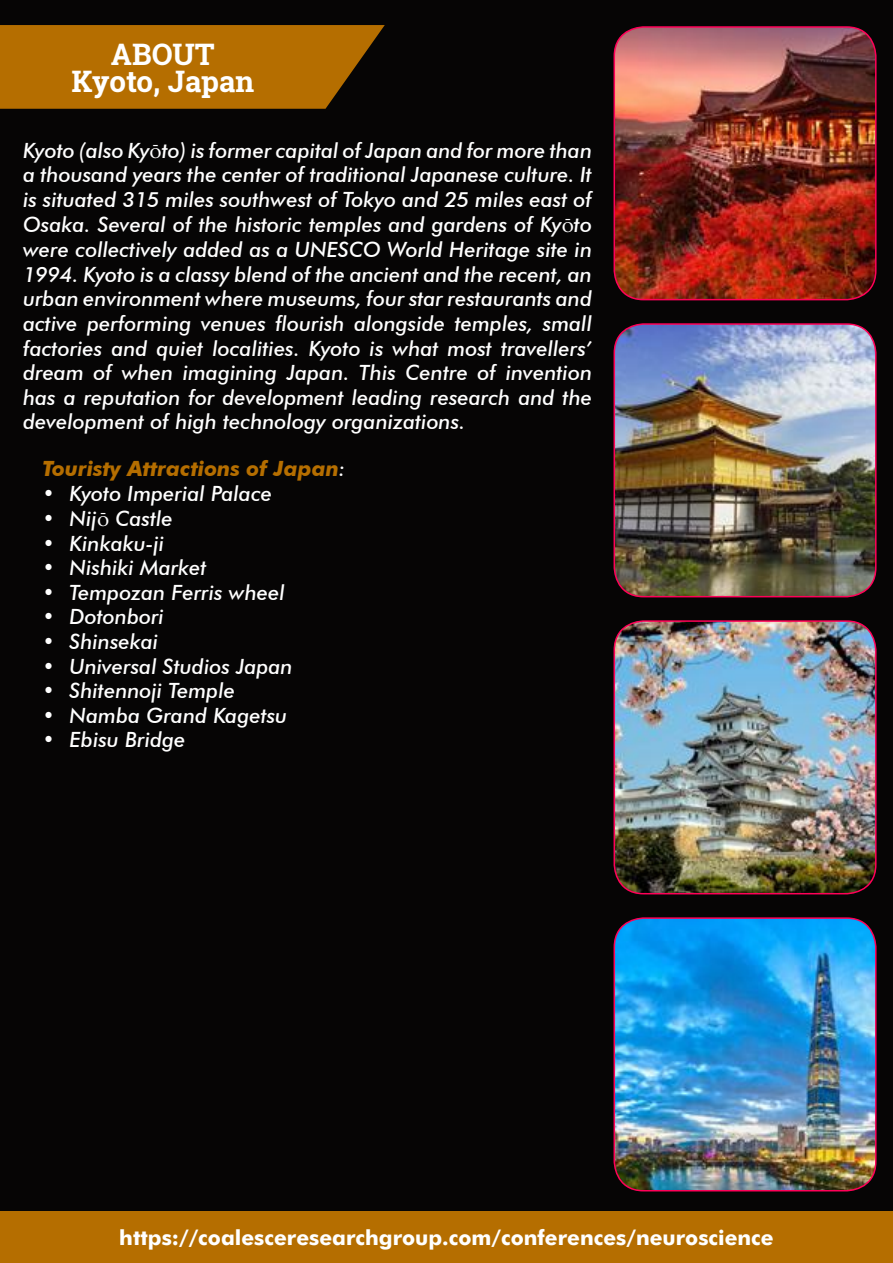
<style>
.page{position:relative;width:893px;height:1263px;background:#060505}
.page>*{position:absolute;margin:0;border:0;box-sizing:border-box;transform-origin:0 0}
.t1{font:700 29.55px/26.5px "Roboto Slab";color:#fff;text-align:center}
.t2{font:italic 500 21px/24.8px "Futura BT";color:#fff;text-align:justify}
.t3{font:700 21px "Futura BT";color:#fff}
.t4{font:italic 700 21px "Futura BT";color:#b56e00}
.s1{font-family:"Minion Pro";font-weight:400;font-style:normal}
.s2{font-weight:500;color:#fff}
</style>
<div class="page">
<div style="left:0;top:1211px;width:893px;height:52px;background:#b56e00"></div>
<svg style="left:0;top:25px;width:385px;height:84px;background:#a66500"></svg>
<img style="left:614px;top:27px;width:262px;height:273px">
<div style="left:614px;top:26px;width:262px;height:274px;border:2px solid #ff0058;border-radius:29px"></div>
<img style="left:614px;top:324px;width:262px;height:273px">
<div style="left:614px;top:323px;width:262px;height:274px;border:2px solid #ff0058;border-radius:29px"></div>
<img style="left:614px;top:621px;width:262px;height:273px">
<div style="left:614px;top:620px;width:262px;height:274px;border:2px solid #ff0058;border-radius:29px"></div>
<img style="left:614px;top:918px;width:262px;height:273px">
<div style="left:614px;top:917px;width:262px;height:274px;border:2px solid #ff0058;border-radius:29px"></div>
<h1 class="t1" style="left:72px;top:41px;width:184px">ABOUT<br>Kyoto, Japan</h1>
<p class="t2" style="left:23px;top:138px;width:570px">Kyoto (also Ky<span class="s1">ō</span>to) is former capital of Japan and for more than a thousand years the center of traditional Japanese culture. It is situated 315 miles southwest of Tokyo and 25 miles east of Osaka. Several of the historic temples and gardens of Ky<span class="s1">ō</span>to were collectively added as a UNESCO World Heritage site in 1994. Kyoto is a classy blend of the ancient and the recent, an urban environment where museums, four star restaurants and active performing venues flourish alongside temples, small factories and quiet localities. Kyoto is what most travellers’ dream of when imagining Japan. This Centre of invention has a reputation for development leading research and the development of high technology organizations.</p>
<p class="t4" style="left:43px;top:456px;width:305px">Touristy Attractions of Japan<span class="s2">:</span></p>
<p class="t2" style="left:43px;top:481px;width:231px">• Kyoto Imperial Palace</p>
<p class="t2" style="left:43px;top:506px;width:132px">• Nij<span class="s1">ō</span> Castle</p>
<p class="t2" style="left:43px;top:531px;width:123px">• Kinkaku-ji</p>
<p class="t2" style="left:43px;top:555px;width:166px">• Nishiki Market</p>
<p class="t2" style="left:43px;top:580px;width:244px">• Tempozan Ferris wheel</p>
<p class="t2" style="left:43px;top:604px;width:123px">• Dotonbori</p>
<p class="t2" style="left:43px;top:629px;width:117px">• Shinsekai</p>
<p class="t2" style="left:43px;top:654px;width:252px">• Universal Studios Japan</p>
<p class="t2" style="left:43px;top:678px;width:194px">• Shitennoji Temple</p>
<p class="t2" style="left:43px;top:703px;width:246px">• Namba Grand Kagetsu</p>
<p class="t2" style="left:43px;top:727px;width:144px">• Ebisu Bridge</p>
<p class="t3" style="left:119px;top:1224px;width:656px">https://coalesceresearchgroup.com/conferences/neuroscience</p>
</div>
